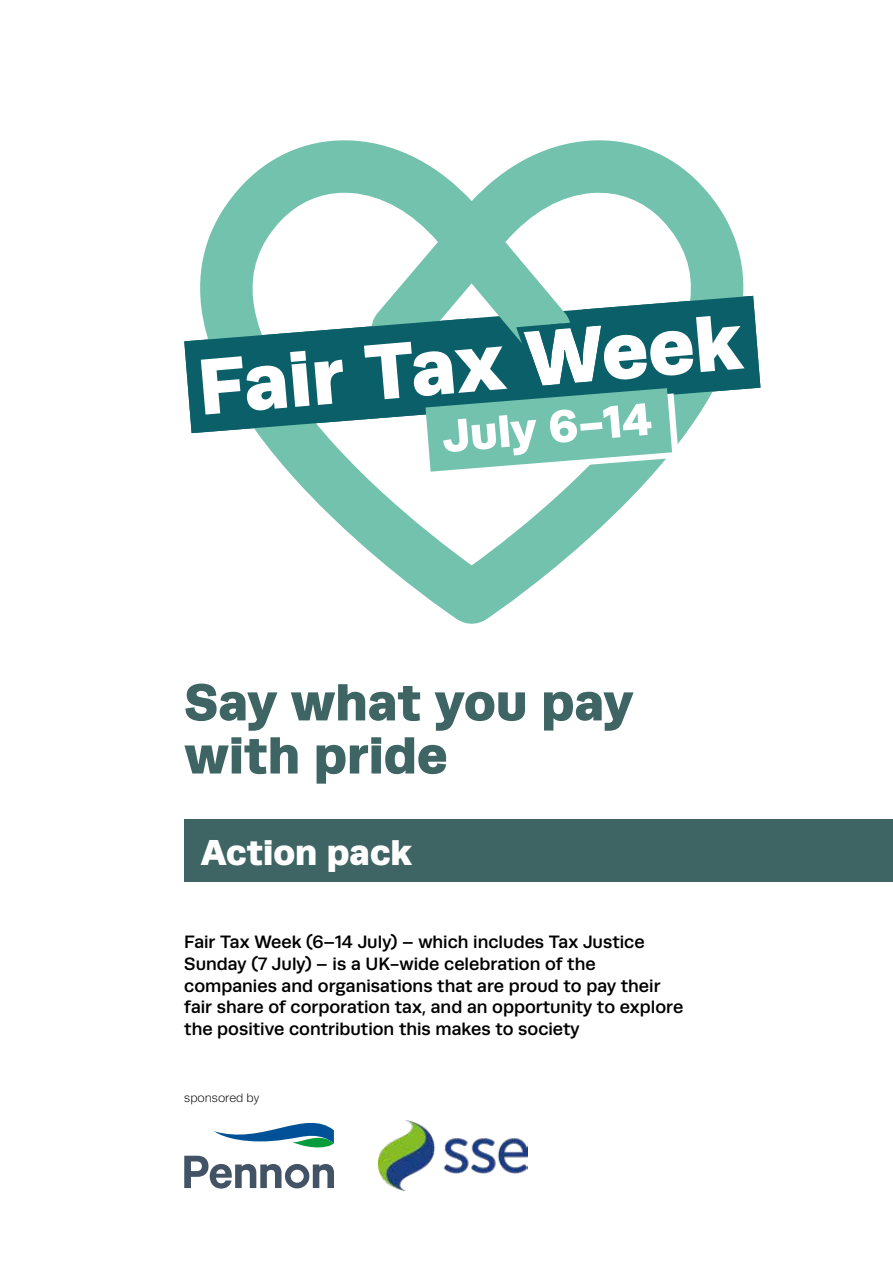
<style>
.page{position:relative;width:893px;height:1263px;background:#fff}
.page>*{position:absolute;margin:0;border:0;box-sizing:border-box;transform-origin:0 0}
.t1{font:900 52.5px/53.1px "Runda";color:#3e6464}
.t2{font:900 36px "Runda";color:#fff}
.t3{font:500 18px/21.6px "Runda";color:#000}
.t4{font:300 12.3px "Runda";color:#000}
</style>
<div class="page">
<div style="left:184px;top:819px;width:709px;height:63px;background:#3e6464"></div>
<svg style="left:200px;top:140px;width:544px;height:484px"></svg>
<svg style="left:184px;top:296px;width:576px;height:181px"></svg>
<img style="left:378px;top:1120px;width:150px;height:71px">
<svg style="left:184px;top:1156px;width:150px;height:32px"></svg>
<svg style="left:214px;top:1123px;width:120px;height:24px"></svg>
<h1 class="t1" style="left:184px;top:675px;width:450px">Say what you pay with pride</h1>
<h2 class="t2" style="left:201px;top:830px;width:212px">Action pack</h2>
<p class="t3" style="left:184px;top:931px;width:500px">Fair Tax Week (6–14 July) – which includes Tax Justice Sunday (7 July) – is a UK-wide celebration of the companies and organisations that are proud to pay their fair share of corporation tax, and an opportunity to explore the positive contribution this makes to society</p>
<p class="t4" style="left:184px;top:1091px;width:77px">sponsored by</p>
</div>
